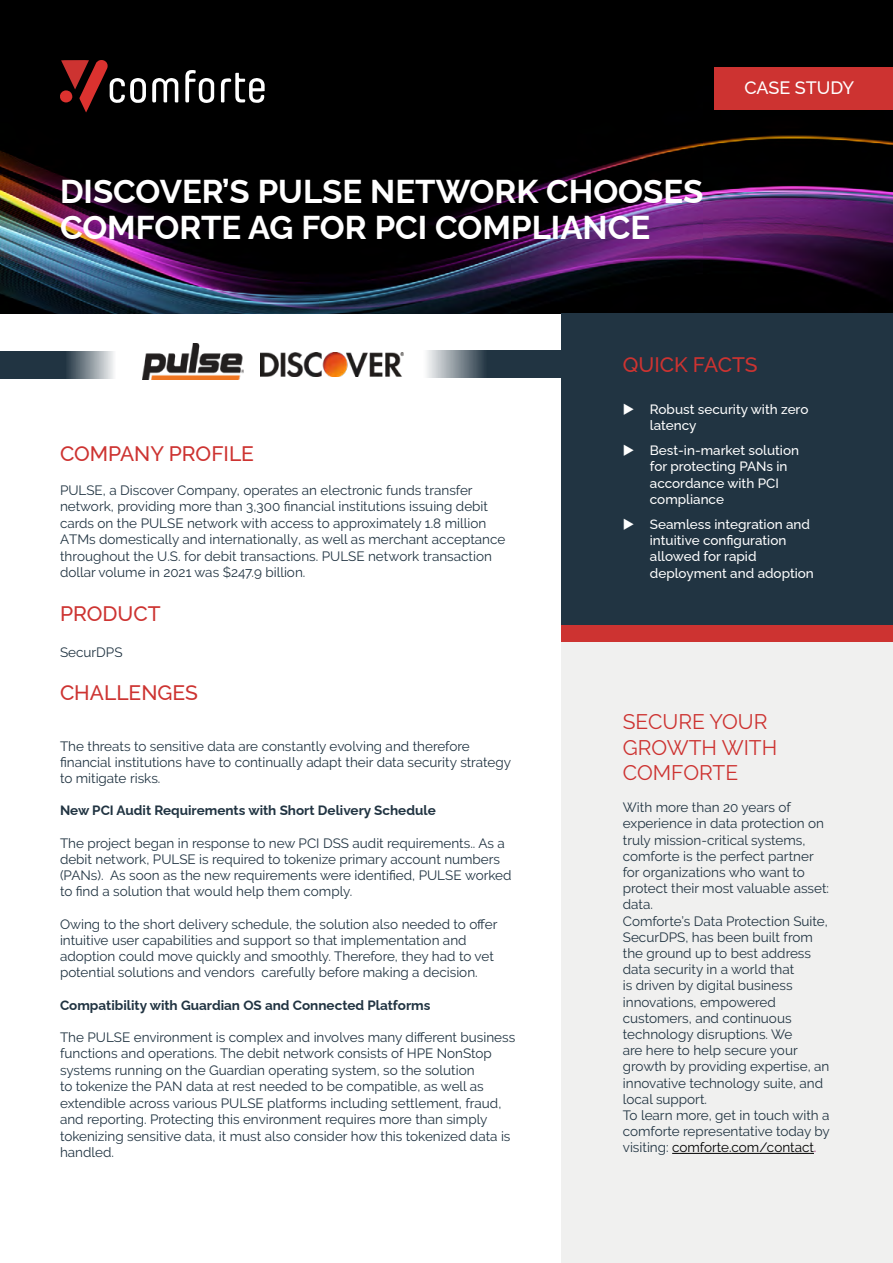
<style>
.page{position:relative;width:893px;height:1263px;background:#fff}
.page>*{position:absolute;margin:0;border:0;box-sizing:border-box;transform-origin:0 0}
.t1{font:700 33px/36px "Raleway";color:#fff}
.t2{font:500 21px "Raleway";color:#cd3331}
.t3{font:21px/25.2px "Raleway";color:#cd3331}
.t4{font:500 18px "Raleway";color:#fff}
.t5{font:13.5px/16.2px "Raleway";color:#213442}
.t6{font:500 13.5px/16.2px "Raleway";color:#fff}
.t7{font:700 13.5px "Raleway";color:#213442}
.s1{color:#000}
.s2{color:#981a60}
</style>
<div class="page">
<img style="left:0;top:0;width:893px;height:314px">
<svg style="left:152px;top:78px;width:26px;height:25px"></svg>
<svg style="left:185px;top:70px;width:29px;height:33px"></svg>
<svg style="left:60px;top:60px;width:86px;height:52px;background:#4a2121"></svg>
<svg style="left:221px;top:72px;width:44px;height:31px"></svg>
<div style="left:715px;top:67px;width:178px;height:42px;background:#cd3331"></div>
<div style="left:562px;top:313px;width:331px;height:323px;background:#213442"></div>
<div style="left:562px;top:626px;width:331px;height:19px;background:#cd3331"></div>
<div style="left:562px;top:642px;width:331px;height:621px;background:#f0f0ef"></div>
<hr style="left:672px;top:1153px;width:142px;height:1px;background:#000">
<img style="left:261px;top:352px;width:143px;height:24px">
<img style="left:143px;top:343px;width:101px;height:37px">
<svg style="left:0;top:352px;width:114px;height:27px;background:#4e5d68"></svg>
<svg style="left:427px;top:350px;width:135px;height:27px;background:#4f5e69"></svg>
<h1 class="t1" style="left:60px;top:170px;width:645px">DISCOVER’S PULSE NETWORK CHOOSES<br>COMFORTE AG FOR PCI COMPLIANCE</h1>
<h3 class="t4" style="left:744px;top:74px;width:111px">CASE STUDY</h3>
<h2 class="t2" style="left:60px;top:437px;width:195px">COMPANY PROFILE</h2>
<p class="t5" style="left:60px;top:482px;width:447px">PULSE, a Discover Company, operates an electronic funds transfer network, providing more than 3,300 financial institutions issuing debit cards on the PULSE network with access to approximately 1.8 million ATMs domestically and internationally, as well as merchant acceptance throughout the U.S. for debit transactions. PULSE network transaction dollar volume in 2021 was $247.9 billion.</p>
<h2 class="t2" style="left:60px;top:597px;width:102px">PRODUCT</h2>
<p class="t5" style="left:60px;top:644px;width:64px">SecurDPS</p>
<h2 class="t2" style="left:60px;top:676px;width:139px">CHALLENGES</h2>
<p class="t5" style="left:60px;top:738px;width:453px">The threats to sensitive data are constantly evolving and therefore financial institutions have to continually adapt their data security strategy to mitigate risks.</p>
<p class="t7" style="left:60px;top:800px;width:377px">New PCI Audit Requirements with Short Delivery Schedule</p>
<p class="t5" style="left:60px;top:835px;width:453px">The project began in response to new PCI DSS audit requirements.. As a debit network, PULSE is required to tokenize primary account numbers (PANs). As soon as the new requirements were identified, PULSE worked to find a solution that would help them comply.</p>
<p class="t5" style="left:60px;top:916px;width:439px">Owing to the short delivery schedule, the solution also needed to offer intuitive user capabilities and support so that implementation and adoption could move quickly and smoothly. Therefore, they had to vet potential solutions and vendors carefully before making a decision.</p>
<p class="t7" style="left:60px;top:994px;width:372px">Compatibility with Guardian OS and Connected Platforms</p>
<p class="t5" style="left:60px;top:1029px;width:457px">The PULSE environment is complex and involves many different business functions and operations. The debit network consists of HPE NonStop systems running on the Guardian operating system, so the solution<br>to tokenize the PAN data at rest needed to be compatible, as well as extendible across various PULSE platforms including settlement, fraud, and reporting. Protecting this environment requires more than simply tokenizing sensitive data, it must also consider how this tokenized data is handled.</p>
<h2 class="t2" style="left:623px;top:348px;width:136px">QUICK FACTS</h2>
<p class="t6" style="left:650px;top:399px;width:160px">Robust security with zero latency</p>
<p class="t6" style="left:650px;top:441px;width:151px">Best-in-market solution for protecting PANs in accordance with PCI compliance</p>
<p class="t6" style="left:650px;top:515px;width:166px">Seamless integration and intuitive configuration allowed for rapid deployment and adoption</p>
<h2 class="t3" style="left:623px;top:709px;width:156px">SECURE YOUR<br>GROWTH WITH<br>COMFORTE</h2>
<p class="t5" style="left:623px;top:799px;width:208px">With more than 20 years of experience in data protection on truly mission-critical systems, comforte is the perfect partner for organizations who want to protect their most valuable asset: data.<br>Comforte’s Data Protection Suite,<br>SecurDPS, has been built from the ground up to best address data security in a world that<br>is driven by digital business innovations, empowered customers, and continuous technology disruptions. We<br>are here to help secure your growth by providing expertise, an innovative technology suite, and local support.<br>To learn more, get in touch with a comforte representative today by visiting: <span class="s1">comforte.com/contact</span><span class="s2">.</span></p>
</div>
